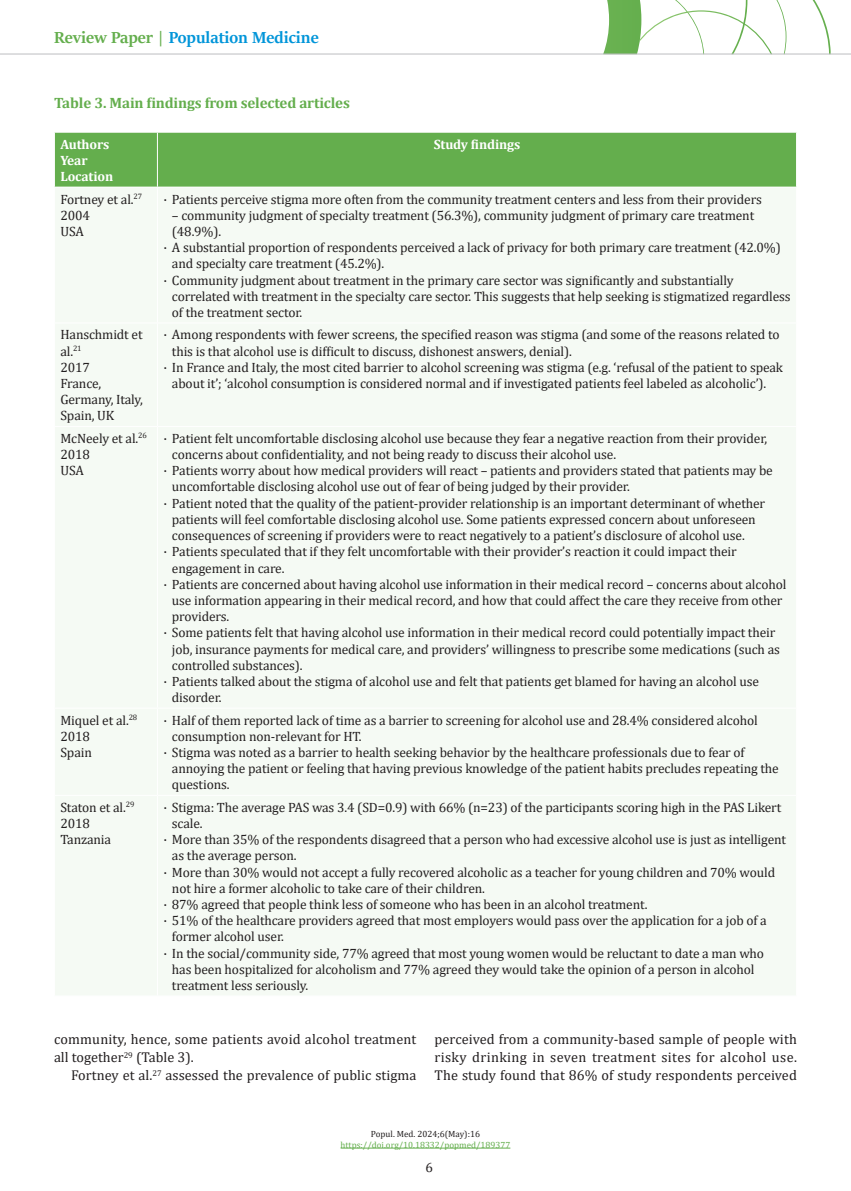
<style>
.page{position:relative;width:851px;height:1191px;background:#fff}
.page>*{position:absolute;margin:0;border:0;box-sizing:border-box;transform-origin:0 0}
.t1{font:700 18px "Sitka Banner";color:#0095d9}
.t2{font:700 15px "Cambria";letter-spacing:-.01em;color:#64ae4d}
.t3{font:14.25px/18px "Cambria";letter-spacing:.01em;color:#231f20}
.t4{font:13.5px/16.2px "Cambria";letter-spacing:-.01em;color:#231f20}
.t5{font:700 13.5px/16.2px "Cambria";letter-spacing:-.01em;color:#fff}
.t6{font:9px "Cambria";color:#64ae4d}
.t7{font:9px "Cambria";color:#231f20}
.s1{color:#64ae4d}
</style>
<div class="page">
<svg style="left:536px;top:0;width:294px;height:54px"></svg>
<hr style="left:340px;top:1147px;width:170px;height:1px;background:#64ae4d">
<hr style="left:0;top:54px;width:850px;height:1px;background:#bcbdc0">
<div style="left:55px;top:133px;width:741px;height:54px;background:#64ae4d"></div>
<div style="left:55px;top:188px;width:741px;height:807px;background:#f5faf4"></div>
<hr style="left:157px;top:133px;width:1px;height:54px;background:#fff">
<hr style="left:157px;top:187px;width:1px;height:135px;background:#fff">
<hr style="left:54px;top:322px;width:103px;height:1px;background:#fff">
<hr style="left:157px;top:322px;width:639px;height:1px;background:#fff">
<hr style="left:157px;top:323px;width:1px;height:103px;background:#fff">
<hr style="left:54px;top:426px;width:103px;height:1px;background:#fff">
<hr style="left:157px;top:426px;width:639px;height:1px;background:#fff">
<hr style="left:157px;top:427px;width:1px;height:280px;background:#fff">
<hr style="left:54px;top:707px;width:103px;height:1px;background:#fff">
<hr style="left:157px;top:707px;width:639px;height:1px;background:#fff">
<hr style="left:157px;top:708px;width:1px;height:87px;background:#fff">
<hr style="left:54px;top:795px;width:103px;height:1px;background:#fff">
<hr style="left:157px;top:795px;width:639px;height:1px;background:#fff">
<hr style="left:157px;top:795px;width:1px;height:200px;background:#fff">
<h1 class="t1" style="left:54px;top:25px;width:266px"><span class="s1">Review Paper |</span> Population Medicine</h1>
<p class="t2" style="left:54px;top:92px;width:297px">Table 3. Main findings from selected articles</p>
<p class="t5" style="left:60px;top:135px;width:54px">Authors<br>Year<br>Location</p>
<p class="t5" style="left:433px;top:135px;width:88px">Study findings</p>
<p class="t4" style="left:60px;top:191px;width:83px">Fortney et al.<sup>27<br></sup>2004<br>USA</p>
<p class="t4" style="left:163px;top:191px;width:600px">· Patients perceive stigma more often from the community treatment centers and less from their providers</p>
<p class="t4" style="left:172px;top:207px;width:583px">– community judgment of specialty treatment (56.3%), community judgment of primary care treatment</p>
<p class="t4" style="left:172px;top:223px;width:51px">(48.9%).</p>
<p class="t4" style="left:163px;top:239px;width:619px">· A substantial proportion of respondents perceived a lack of privacy for both primary care treatment (42.0%)</p>
<p class="t4" style="left:172px;top:256px;width:214px">and specialty care treatment (45.2%).</p>
<p class="t4" style="left:163px;top:272px;width:571px">· Community judgment about treatment in the primary care sector was significantly and substantially</p>
<p class="t4" style="left:172px;top:288px;width:620px">correlated with treatment in the specialty care sector. This suggests that help seeking is stigmatized regardless</p>
<p class="t4" style="left:172px;top:304px;width:132px">of the treatment sector.</p>
<p class="t4" style="left:60px;top:327px;width:84px">Hanschmidt et al.<sup>21<br></sup>2017<br>France,<br>Germany, Italy,<br>Spain, UK</p>
<p class="t4" style="left:163px;top:327px;width:617px">· Among respondents with fewer screens, the specified reason was stigma (and some of the reasons related to</p>
<p class="t4" style="left:172px;top:343px;width:401px">this is that alcohol use is difficult to discuss, dishonest answers, denial).</p>
<p class="t4" style="left:163px;top:359px;width:621px">· In France and Italy, the most cited barrier to alcohol screening was stigma (e.g. ‘refusal of the patient to speak</p>
<p class="t4" style="left:172px;top:375px;width:595px">about it’; ‘alcohol consumption is considered normal and if investigated patients feel labeled as alcoholic’).</p>
<p class="t4" style="left:60px;top:430px;width:88px">McNeely et al.<sup>26<br></sup>2018<br>USA</p>
<p class="t4" style="left:163px;top:430px;width:605px">· Patient felt uncomfortable disclosing alcohol use because they fear a negative reaction from their provider,</p>
<p class="t4" style="left:172px;top:446px;width:445px">concerns about confidentiality, and not being ready to discuss their alcohol use.</p>
<p class="t4" style="left:163px;top:462px;width:611px">· Patients worry about how medical providers will react – patients and providers stated that patients may be</p>
<p class="t4" style="left:172px;top:479px;width:459px">uncomfortable disclosing alcohol use out of fear of being judged by their provider.</p>
<p class="t4" style="left:163px;top:495px;width:603px">· Patient noted that the quality of the patient-provider relationship is an important determinant of whether</p>
<p class="t4" style="left:172px;top:511px;width:585px">patients will feel comfortable disclosing alcohol use. Some patients expressed concern about unforeseen</p>
<p class="t4" style="left:172px;top:527px;width:574px">consequences of screening if providers were to react negatively to a patient’s disclosure of alcohol use.</p>
<p class="t4" style="left:163px;top:543px;width:575px">· Patients speculated that if they felt uncomfortable with their provider’s reaction it could impact their</p>
<p class="t4" style="left:172px;top:560px;width:114px">engagement in care.</p>
<p class="t4" style="left:163px;top:576px;width:624px">· Patients are concerned about having alcohol use information in their medical record – concerns about alcohol</p>
<p class="t4" style="left:172px;top:592px;width:612px">use information appearing in their medical record, and how that could affect the care they receive from other</p>
<p class="t4" style="left:172px;top:608px;width:59px">providers.</p>
<p class="t4" style="left:163px;top:624px;width:613px">· Some patients felt that having alcohol use information in their medical record could potentially impact their</p>
<p class="t4" style="left:172px;top:641px;width:609px">job, insurance payments for medical care, and providers’ willingness to prescribe some medications (such as</p>
<p class="t4" style="left:172px;top:657px;width:132px">controlled substances).</p>
<p class="t4" style="left:163px;top:673px;width:597px">· Patients talked about the stigma of alcohol use and felt that patients get blamed for having an alcohol use</p>
<p class="t4" style="left:172px;top:689px;width:51px">disorder.</p>
<p class="t4" style="left:60px;top:712px;width:78px">Miquel et al.<sup>28<br></sup>2018<br>Spain</p>
<p class="t4" style="left:163px;top:712px;width:595px">· Half of them reported lack of time as a barrier to screening for alcohol use and 28.4% considered alcohol</p>
<p class="t4" style="left:172px;top:728px;width:191px">consumption non-relevant for HT.</p>
<p class="t4" style="left:163px;top:744px;width:582px">· Stigma was noted as a barrier to health seeking behavior by the healthcare professionals due to fear of</p>
<p class="t4" style="left:172px;top:760px;width:608px">annoying the patient or feeling that having previous knowledge of the patient habits precludes repeating the</p>
<p class="t4" style="left:172px;top:776px;width:59px">questions.</p>
<p class="t4" style="left:60px;top:799px;width:76px">Staton et al.<sup>29<br></sup>2018<br>Tanzania</p>
<p class="t4" style="left:163px;top:799px;width:619px">· Stigma: The average PAS was 3.4 (SD=0.9) with 66% (n=23) of the participants scoring high in the PAS Likert</p>
<p class="t4" style="left:172px;top:815px;width:32px">scale.</p>
<p class="t4" style="left:163px;top:831px;width:624px">· More than 35% of the respondents disagreed that a person who had excessive alcohol use is just as intelligent</p>
<p class="t4" style="left:172px;top:847px;width:126px">as the average person.</p>
<p class="t4" style="left:163px;top:864px;width:613px">· More than 30% would not accept a fully recovered alcoholic as a teacher for young children and 70% would</p>
<p class="t4" style="left:172px;top:880px;width:314px">not hire a former alcoholic to take care of their children.</p>
<p class="t4" style="left:163px;top:896px;width:485px">· 87% agreed that people think less of someone who has been in an alcohol treatment.</p>
<p class="t4" style="left:163px;top:912px;width:605px">· 51% of the healthcare providers agreed that most employers would pass over the application for a job of a</p>
<p class="t4" style="left:172px;top:928px;width:113px">former alcohol user.</p>
<p class="t4" style="left:163px;top:945px;width:602px">· In the social/community side, 77% agreed that most young women would be reluctant to date a man who</p>
<p class="t4" style="left:172px;top:961px;width:584px">has been hospitalized for alcoholism and 77% agreed they would take the opinion of a person in alcohol</p>
<p class="t4" style="left:172px;top:977px;width:138px">treatment less seriously.</p>
<p class="t3" style="left:54px;top:1030px;width:364px">community, hence, some patients avoid alcohol treatment all together<sup>29</sup> (Table 3).</p>
<p class="t3" style="left:71px;top:1066px;width:347px">Fortney et al.<sup>27</sup> assessed the prevalence of public stigma</p>
<p class="t3" style="left:434px;top:1030px;width:364px;text-align:justify">perceived from a community-based sample of people with risky drinking in seven treatment sites for alcohol use.<br>The study found that 86% of study respondents perceived</p>
<p class="t7" style="left:371px;top:1128px;width:111px">Popul. Med. 2024;6(May):16</p>
<p class="t6" style="left:340px;top:1139px;width:171px">https://doi.org/10.18332/popmed/189377</p>
<p class="t4" style="left:425px;top:1159px;width:9px">6</p>
</div>
